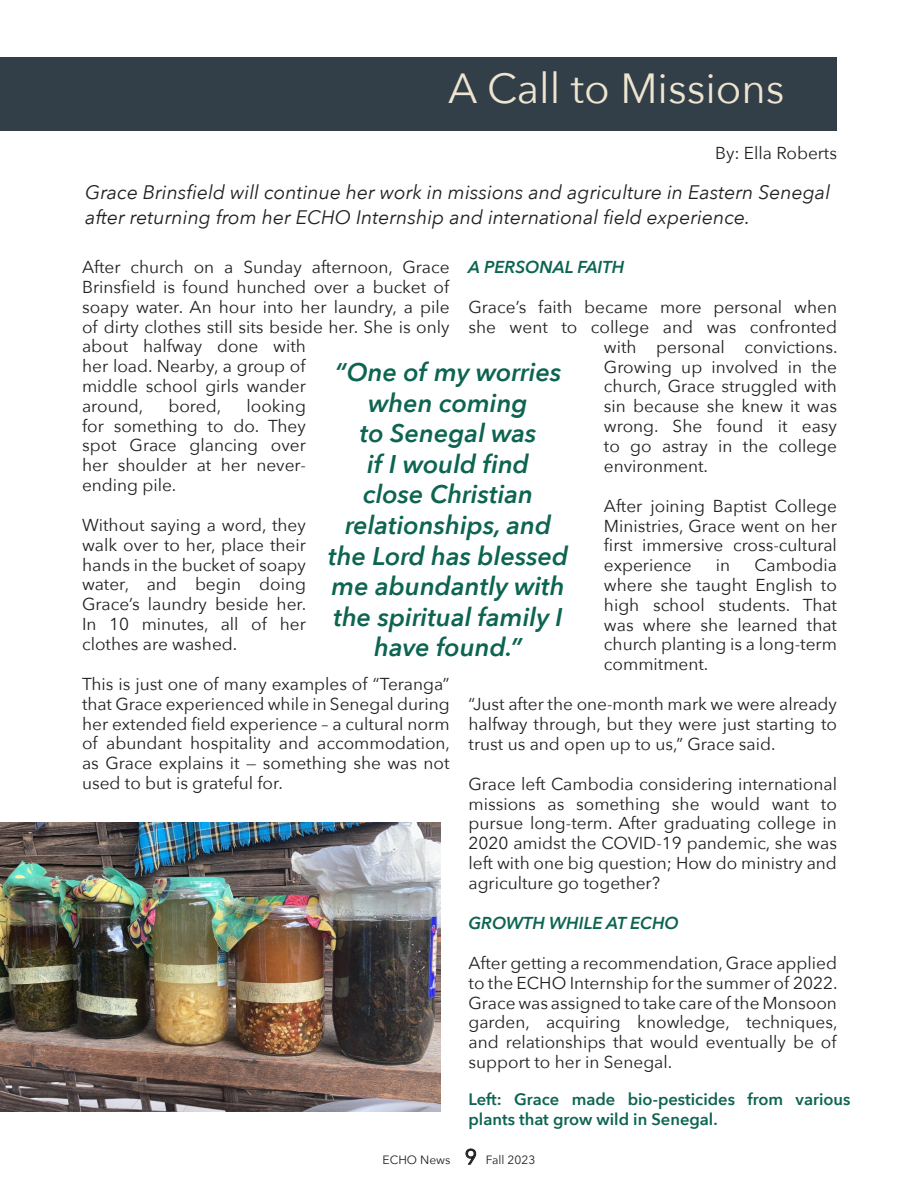
<style>
.page{position:relative;width:918px;height:1188px;background:#fff}
.page>*{position:absolute;margin:0;border:0;box-sizing:border-box;transform-origin:0 0}
.ECHO_News_story_title{font:42px "Avenir Next";color:#eee5d0}
.ECHO_News_paragraphs{font:italic 600 25.5px/30.6px "Avenir Next";color:#0c6451;text-align:center}
.ECHO_News_story_title-2{font:italic 19.5px/25.5px "Avenir Next";color:#231f20}
.ECHO_News_paragraphs-2{font:17.25px/19.8px "Avenir Next";color:#231f20;text-align:justify}
.ECHO_News_paragraphs-3{font:italic 600 17.25px "Avenir Next";color:#0c6451}
.ECHO_News_paragraphs-4{font:600 16.5px/19.8px "Avenir Next";color:#0c6451}
.t1{font:12px "Avenir Next";color:#231f20}
.s1{font-size:21px}
</style>
<div class="page">
<div style="left:0;top:58px;width:837px;height:73px;background:#323f48"></div>
<img style="left:0;top:823px;width:441px;height:289px">
<p class="ECHO_News_story_title" style="left:448px;top:53px;width:338px">A Call to Missions</p>
<p class="ECHO_News_paragraphs-2" style="left:715px;top:142px;width:123px">By: Ella Roberts</p>
<p class="ECHO_News_story_title-2" style="left:85px;top:179px;width:746px">Grace Brinsfield will continue her work in missions and agriculture in Eastern Senegal after returning from her ECHO Internship and international field experience.</p>
<p class="ECHO_News_paragraphs-2" style="left:82px;top:257px;width:369px;text-align:left">After church on a Sunday afternoon, Grace Brinsfield is found hunched over a bucket of soapy water. An hour into her laundry, a pile of dirty clothes still sits beside her. She is only about halfway done with<br>her load. Nearby, a group of<br>middle school girls wander<br>around,</p>
<p class="ECHO_News_paragraphs-3" style="left:469px;top:252px;width:157px">A PERSONAL FAITH</p>
<p class="ECHO_News_paragraphs-2" style="left:469px;top:297px;width:370px">Grace’s faith became more personal when</p>
<p class="ECHO_News_paragraphs-2" style="left:469px;top:316px;width:370px">she went to college and was confronted</p>
<p class="ECHO_News_paragraphs-2" style="left:604px;top:336px;width:235px">with personal convictions.</p>
<p class="ECHO_News_paragraphs-2" style="left:604px;top:356px;width:234px">Growing up involved in the</p>
<p class="ECHO_News_paragraphs-2" style="left:604px;top:376px;width:235px">church, Grace struggled with</p>
<p class="ECHO_News_paragraphs-2" style="left:604px;top:396px;width:235px">sin because she knew it was</p>
<p class="ECHO_News_paragraphs-2" style="left:604px;top:415px;width:235px">wrong. She found it easy</p>
<p class="ECHO_News_paragraphs-2" style="left:604px;top:435px;width:235px">to go astray in the college</p>
<p class="ECHO_News_paragraphs-2" style="left:604px;top:455px;width:106px">environment.</p>
<p class="ECHO_News_paragraphs-2" style="left:604px;top:495px;width:235px">After joining Baptist College Ministries, Grace went on her first immersive cross-cultural experience</p>
<p class="ECHO_News_paragraphs" style="left:328px;top:356px;width:242px">“One of my worries when coming<br>to Senegal was<br>if I would find<br>close Christian relationships, and the Lord has blessed me abundantly with the spiritual family I have found.”</p>
<p class="ECHO_News_paragraphs-2" style="left:82px;top:395px;width:225px;text-indent:164px">looking for something to do. They spot Grace glancing over her shoulder at her never&shy;ending pile.</p>
<p class="ECHO_News_paragraphs-2" style="left:82px;top:514px;width:226px">Without saying a word, they walk over to her, place their hands in the bucket of soapy water, and begin doing Grace’s laundry beside her.<br>In 10 minutes, all of her clothes are washed.</p>
<p class="ECHO_News_paragraphs-2" style="left:82px;top:673px;width:370px">This is just one of many examples of “Teranga” that Grace experienced while in Senegal during her extended field experience – a cultural norm of abundant hospitality and accommodation, as Grace explains it — something she was not used to but is grateful for.</p>
<p class="ECHO_News_paragraphs-2" style="left:168px;top:395px;width:54px">bored,</p>
<p class="ECHO_News_paragraphs-2" style="left:604px;top:554px;width:235px;text-indent:150px">Cambodia where she taught English to high school students. That was where she learned that church planting is a long-term commitment.</p>
<p class="ECHO_News_paragraphs-2" style="left:469px;top:694px;width:370px">“Just after the one-month mark we were already halfway through, but they were just starting to trust us and open up to us,” Grace said.</p>
<p class="ECHO_News_paragraphs-2" style="left:469px;top:773px;width:370px">Grace left Cambodia considering international missions as something she would want to pursue long-term. After graduating college in 2020 amidst the COVID-19 pandemic, she was left with one big question; How do ministry and agriculture go together?</p>
<p class="ECHO_News_paragraphs-3" style="left:469px;top:908px;width:212px">GROWTH WHILE AT ECHO</p>
<p class="ECHO_News_paragraphs-2" style="left:469px;top:952px;width:370px">After getting a recommendation, Grace applied to the ECHO Internship for the summer of 2022.<br>Grace was assigned to take care of the Monsoon garden, acquiring knowledge, techniques, and relationships that would eventually be of support to her in Senegal.</p>
<p class="ECHO_News_paragraphs-2" style="left:716px;top:554px;width:16px">in</p>
<p class="ECHO_News_paragraphs-4" style="left:469px;top:1089px;width:383px">Left: Grace made bio-pesticides from various plants that grow wild in Senegal.</p>
<p class="t1" style="left:383px;top:1150px;width:154px">ECHO News <span class="s1">9</span> Fall 2023</p>
</div>
